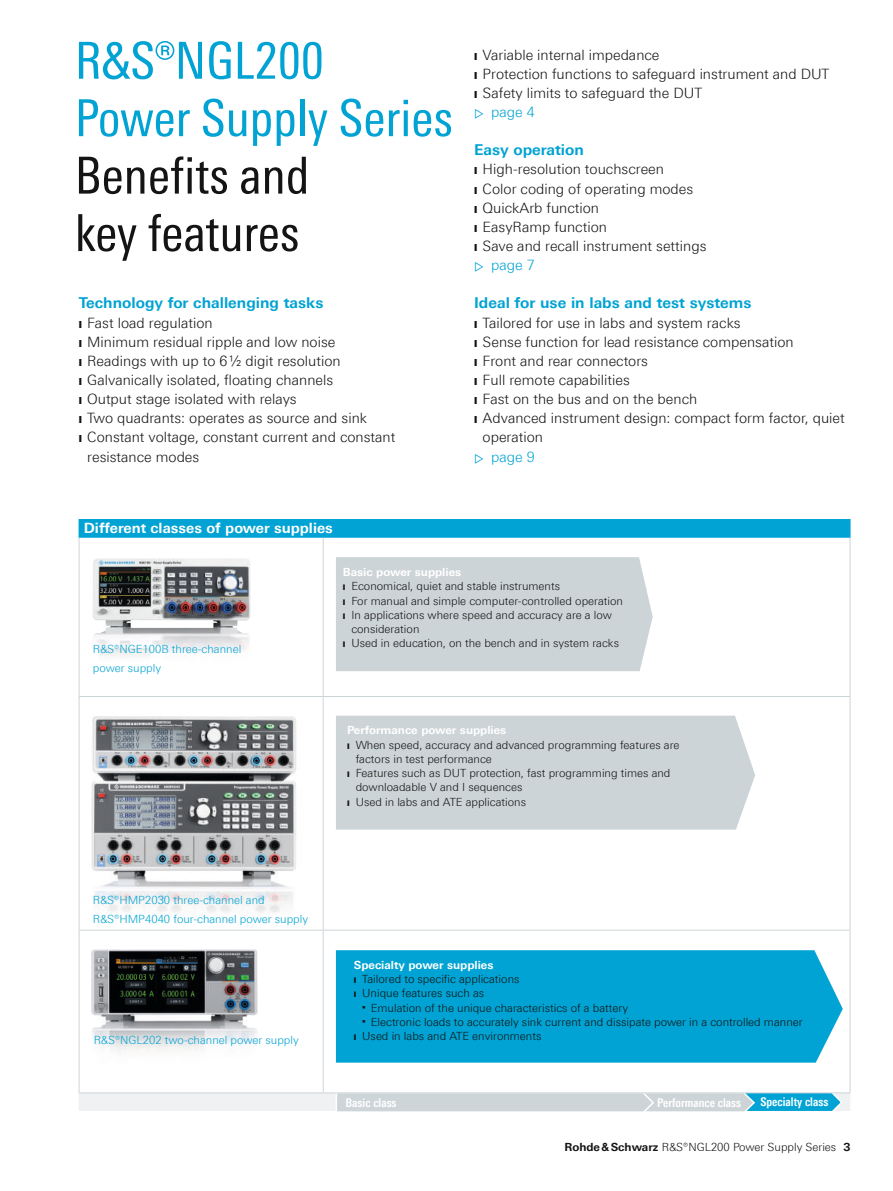
<style>
.page{position:relative;width:893px;height:1191px;background:#fff}
.page>*{position:absolute;margin:0;border:0;box-sizing:border-box;transform-origin:0 0}
.t1{font:51px/57.4px "Linotype Univers 420 Cn";color:#00a3d3}
.t2{font:51px/57.4px "Linotype Univers 420 Cn";color:#131413}
.t3{font:700 15px "Linotype Univers 630";color:#00a3d3}
.t4{font:300 14.25px/19.2px "Linotype Univers 330";color:#131413}
.t5{font:700 14.25px "Linotype Univers 630";color:#fff}
.t6{font:300 14.25px "Linotype Univers 330";color:#00a3d3}
.t7{font:700 12px "Linotype Univers 620 Cn";color:#fff}
.t8{font:300 11.25px/14.2px "Linotype Univers 330";color:#131413}
.t9{font:300 11.25px/19.2px "Linotype Univers 330";color:#00a3d3}
.t10{font:700 11.25px "Linotype Univers 630";color:#fff}
.s1{font-size:12px;color:#00a3d3}
.s2{color:#00a3d3}
.s3{font-size:12px}
.s4{font-family:"Linotype Univers 630";font-weight:700}
</style>
<div class="page">
<div style="left:77px;top:1091px;width:775px;height:21px;background:#eff1f3;border:2px solid #fff"></div>
<svg style="left:335px;top:1093px;width:509px;height:19px;background:#b0cfda"></svg>
<div style="left:79px;top:519px;width:771px;height:19px;background:#00a3d3"></div>
<svg style="left:80px;top:538px;width:770px;height:554px"></svg>
<svg style="left:850px;top:519px;width:1px;height:19px"></svg>
<hr style="left:79px;top:538px;width:1px;height:158px;background:#cdd4d7">
<hr style="left:323px;top:538px;width:1px;height:158px;background:#cdd4d7">
<hr style="left:850px;top:538px;width:1px;height:158px;background:#cdd4d7">
<hr style="left:79px;top:697px;width:1px;height:232px;background:#cdd4d7">
<hr style="left:323px;top:697px;width:1px;height:232px;background:#cdd4d7">
<hr style="left:850px;top:697px;width:1px;height:232px;background:#cdd4d7">
<hr style="left:79px;top:930px;width:1px;height:162px;background:#cdd4d7">
<hr style="left:323px;top:930px;width:1px;height:162px;background:#cdd4d7">
<hr style="left:850px;top:930px;width:1px;height:162px;background:#cdd4d7">
<hr style="left:79px;top:696px;width:244px;height:1px;background:#cdd4d7">
<hr style="left:323px;top:696px;width:527px;height:1px;background:#cdd4d7">
<hr style="left:79px;top:929px;width:244px;height:1px;background:#cdd4d7">
<hr style="left:323px;top:929px;width:527px;height:1px;background:#cdd4d7">
<hr style="left:79px;top:1092px;width:244px;height:1px;background:#cdd4d7">
<hr style="left:323px;top:1092px;width:527px;height:1px;background:#cdd4d7">
<div style="left:336px;top:715px;width:419px;height:114px;background:#cdd4d7"></div>
<img style="left:85px;top:717px;width:216px;height:211px">
<img style="left:92px;top:620px;width:159px;height:54px">
<img style="left:93px;top:558px;width:158px;height:68px">
<img style="left:92px;top:949px;width:166px;height:131px">
<div style="left:336px;top:557px;width:317px;height:114px;background:#cdd4d7"></div>
<div style="left:336px;top:950px;width:507px;height:112px;background:#00a3d3"></div>
<h1 class="t1" style="left:75px;top:32px;width:380px">R&amp;S®NGL200<br>Power Supply Series</h1>
<h1 class="t2" style="left:75px;top:146px;width:236px">Benefits and key features</h1>
<p class="t3" style="left:79px;top:294px;width:246px">Technology for challenging tasks</p>
<p class="t4" style="left:79px;top:313px;width:136px">❙ Fast load regulation</p>
<p class="t4" style="left:79px;top:332px;width:258px">❙ Minimum residual ripple and low noise</p>
<p class="t4" style="left:79px;top:351px;width:263px">❙ Readings with up to 6½ digit resolution</p>
<p class="t4" style="left:79px;top:370px;width:256px">❙ Galvanically isolated, floating channels</p>
<p class="t4" style="left:79px;top:389px;width:220px">❙ Output stage isolated with relays</p>
<p class="t4" style="left:79px;top:408px;width:290px">❙ Two quadrants: operates as source and sink</p>
<p class="t4" style="left:79px;top:427px;width:318px">❙ Constant voltage, constant current and constant</p>
<p class="t4" style="left:87px;top:447px;width:114px">resistance modes</p>
<p class="t5" style="left:84px;top:520px;width:251px">Different classes of power supplies</p>
<p class="t4" style="left:474px;top:45px;width:357px">❙ Variable internal impedance<br>❙ Protection functions to safeguard instrument and DUT ❙ Safety limits to safeguard the DUT<br><span class="s1">▷</span> <span class="s2">page 4</span></p>
<p class="t3" style="left:474px;top:141px;width:111px">Easy operation</p>
<p class="t4" style="left:474px;top:160px;width:234px">❙ High-resolution touchscreen<br>❙ Color coding of operating modes<br>❙ QuickArb function<br>❙ EasyRamp function<br>❙ Save and recall instrument settings <span class="s1">▷</span> <span class="s2">page 7</span></p>
<p class="t3" style="left:474px;top:294px;width:279px">Ideal for use in labs and test systems</p>
<p class="t4" style="left:474px;top:313px;width:268px">❙ Tailored for use in labs and system racks</p>
<p class="t4" style="left:474px;top:332px;width:321px">❙ Sense function for lead resistance compensation</p>
<p class="t4" style="left:474px;top:351px;width:175px">❙ Front and rear connectors</p>
<p class="t4" style="left:474px;top:370px;width:157px">❙ Full remote capabilities</p>
<p class="t4" style="left:474px;top:389px;width:225px">❙ Fast on the bus and on the bench</p>
<p class="t4" style="left:474px;top:408px;width:372px">❙ Advanced instrument design: compact form factor, quiet</p>
<p class="t4" style="left:483px;top:427px;width:62px">operation</p>
<p class="t6" style="left:474px;top:448px;width:62px"><span class="s3">▷</span> page 9</p>
<p class="t9" style="left:93px;top:639px;width:150px">R&amp;S®NGE100B three-channel power supply</p>
<p class="t9" style="left:93px;top:890px;width:217px">R&amp;S®HMP2030 three-channel and<br>R&amp;S®HMP4040 four-channel power supply</p>
<p class="t9" style="left:94px;top:1030px;width:206px">R&amp;S®NGL202 two-channel power supply</p>
<p class="t10" style="left:343px;top:565px;width:120px">Basic power supplies</p>
<p class="t8" style="left:343px;top:579px;width:219px">❙ Economical, quiet and stable instruments</p>
<p class="t8" style="left:343px;top:593px;width:282px">❙ For manual and simple computer-controlled operation</p>
<p class="t8" style="left:343px;top:607px;width:271px">❙ In applications where speed and accuracy are a low</p>
<p class="t8" style="left:351px;top:622px;width:70px">consideration</p>
<p class="t8" style="left:343px;top:636px;width:278px">❙ Used in education, on the bench and in system racks</p>
<p class="t10" style="left:347px;top:723px;width:161px">Performance power supplies</p>
<p class="t8" style="left:347px;top:737px;width:334px">❙ When speed, accuracy and advanced programming features are</p>
<p class="t8" style="left:356px;top:751px;width:138px">factors in test performance</p>
<p class="t8" style="left:347px;top:766px;width:325px">❙ Features such as DUT protection, fast programming times and</p>
<p class="t8" style="left:356px;top:780px;width:168px">downloadable V and I sequences</p>
<p class="t8" style="left:347px;top:794px;width:180px">❙ Used in labs and ATE applications</p>
<p class="t10" style="left:354px;top:958px;width:141px">Specialty power supplies</p>
<p class="t8" style="left:354px;top:972px;width:167px">❙ Tailored to specific applications ❙ Unique features such as</p>
<p class="t8" style="left:362px;top:1000px;width:267px"><sup>■</sup> Emulation of the unique characteristics of a battery</p>
<p class="t8" style="left:354px;top:1014px;width:450px;text-indent:9px"><sup>■</sup> Electronic loads to accurately sink current and dissipate power in a controlled manner ❙ Used in labs and ATE environments</p>
<p class="t7" style="left:346px;top:1095px;width:52px">Basic class</p>
<p class="t7" style="left:657px;top:1095px;width:85px">Performance class</p>
<p class="t7" style="left:760px;top:1095px;width:69px">Specialty class</p>
<p class="t8" style="left:564px;top:1139px;width:287px"><span class="s4">Rohde&amp;Schwarz</span> R&amp;S®NGL200 Power Supply Series <span class="s4">3</span></p>
</div>
